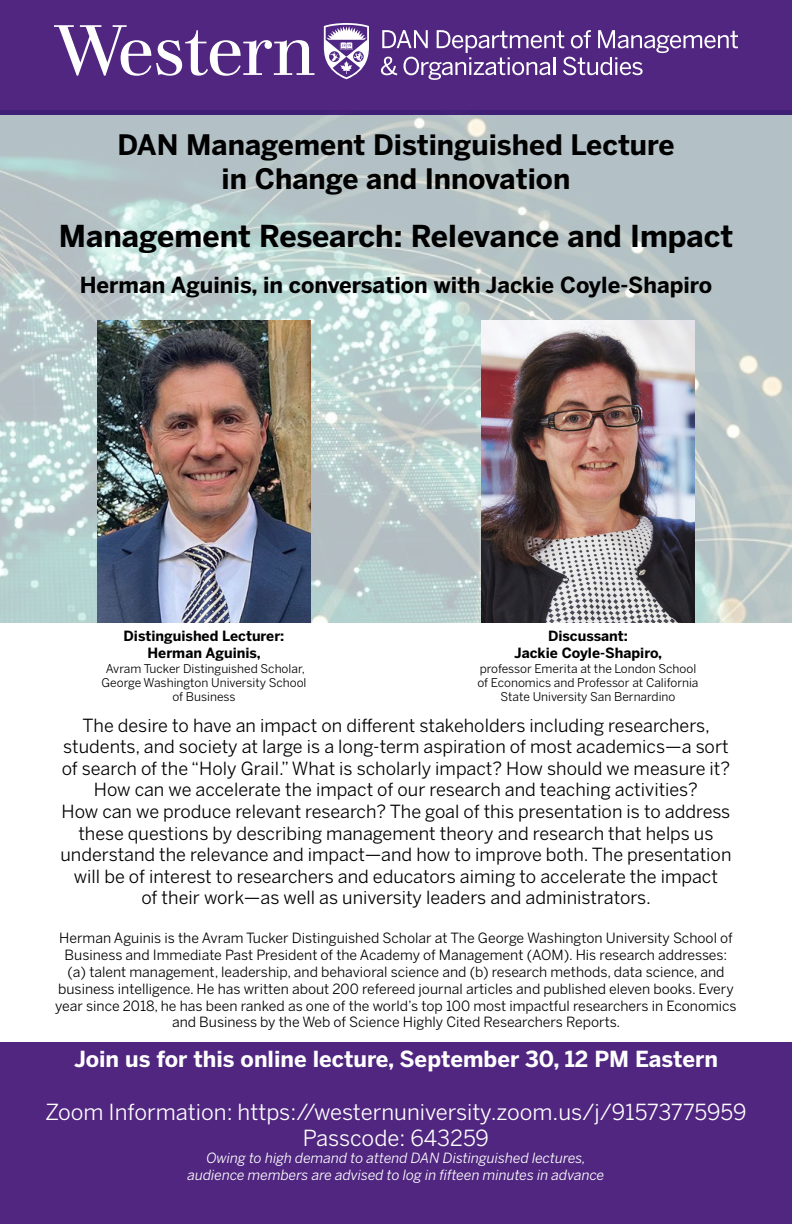
<style>
.page{position:relative;width:792px;height:1224px;background:#fff}
.page>*{position:absolute;margin:0;border:0;box-sizing:border-box;transform-origin:0 0}
.t1{font:700 30px "Benton Sans";color:#000}
.t2{font:700 28px/33.6px "Benton Sans";color:#000;text-align:center}
.t3{font:22px/26.4px "Benton Sans";color:#fff;text-align:center}
.t4{font:700 22px "Benton Sans";color:#000}
.t5{font:700 22px "Benton Sans";color:#fff}
.t6{font:18px/21.6px "Benton Sans";color:#000;text-align:center}
.t7{font:14px/16.8px "Benton Sans";color:#000;text-align:center}
.t8{font:italic 14px/16.8px "Benton Sans";color:#fff;text-align:center}
.t9{font:700 14px/16.8px "Benton Sans";color:#000;text-align:center}
.t10{font:12px/14.4px "Benton Sans";color:#000;text-align:center}
</style>
<div class="page">
<div style="left:0;top:0;width:792px;height:115px;background:#502680"></div>
<div style="left:0;top:1042px;width:792px;height:182px;background:#502680"></div>
<img style="left:0;top:111px;width:792px;height:511px">
<svg style="left:54px;top:25px;width:260px;height:51px"></svg>
<svg style="left:324px;top:23px;width:45px;height:56px"></svg>
<svg style="left:381px;top:30px;width:357px;height:50px"></svg>
<img style="left:97px;top:321px;width:214px;height:301px">
<img style="left:481px;top:321px;width:214px;height:301px">
<h2 class="t2" style="left:117px;top:128px;width:559px">DAN Management Distinguished Lecture in Change and Innovation</h2>
<h1 class="t1" style="left:59px;top:218px;width:676px">Management Research: Relevance and Impact</h1>
<p class="t4" style="left:80px;top:272px;width:634px">Herman Aguinis, in conversation with Jackie Coyle-Shapiro</p>
<p class="t9" style="left:514px;top:628px;width:149px">Discussant:<br>Jackie Coyle-Shapiro,</p>
<p class="t10" style="left:477px;top:661px;width:223px">professor Emerita at the London School of Economics and Professor at California<br>State University San Bernardino</p>
<p class="t9" style="left:124px;top:628px;width:162px">Distinguished Lecturer:<br>Herman Aguinis,</p>
<p class="t10" style="left:102px;top:661px;width:206px">Avram Tucker Distinguished Scholar,<br>George Washington University School of Business</p>
<p class="t6" style="left:60px;top:714px;width:672px">The desire to have an impact on different stakeholders including researchers, students, and society at large is a long-term aspiration of most academics—a sort of search of the “Holy Grail.” What is scholarly impact? How should we measure it?<br>How can we accelerate the impact of our research and teaching activities?<br>How can we produce relevant research? The goal of this presentation is to address these questions by describing management theory and research that helps us understand the relevance and impact—and how to improve both. The presentation will be of interest to researchers and educators aiming to accelerate the impact<br>of their work—as well as university leaders and administrators.</p>
<p class="t7" style="left:55px;top:930px;width:683px">Herman Aguinis is the Avram Tucker Distinguished Scholar at The George Washington University School of Business and Immediate Past President of the Academy of Management (AOM). His research addresses: (a) talent management, leadership, and behavioral science and (b) research methods, data science, and business intelligence. He has written about 200 refereed journal articles and published eleven books. Every year since 2018, he has been ranked as one of the world’s top 100 most impactful researchers in Economics and Business by the Web of Science Highly Cited Researchers Reports.</p>
<p class="t5" style="left:74px;top:1046px;width:645px">Join us for this online lecture, September 30, 12 PM Eastern</p>
<p class="t3" style="left:46px;top:1099px;width:703px">Zoom Information: https://westernuniversity.zoom.us/j/91573775959<br>Passcode: 643259</p>
<p class="t8" style="left:188px;top:1150px;width:418px">Owing to high demand to attend DAN Distinguished lectures, audience members are advised to log in fifteen minutes in advance</p>
</div>
